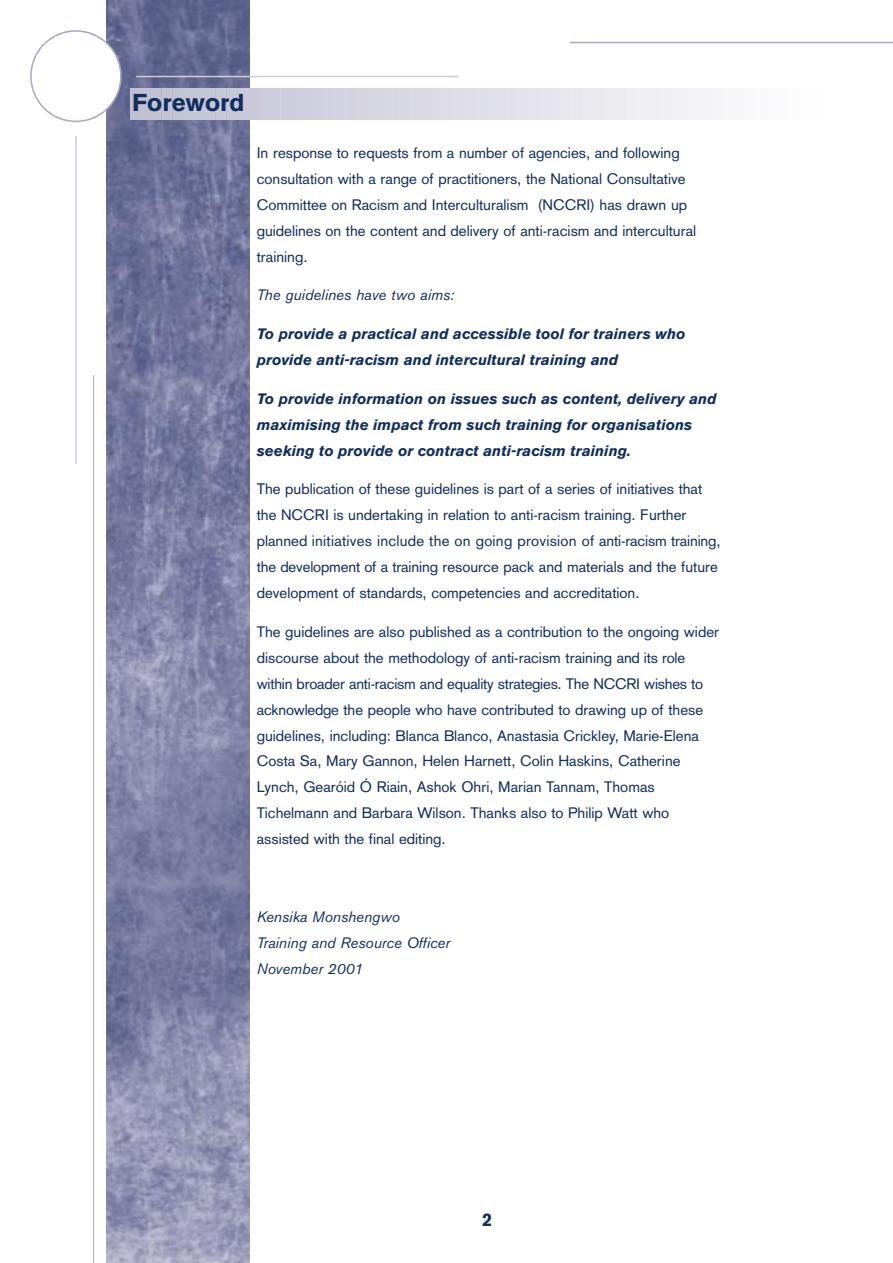
<style>
.page{position:relative;width:893px;height:1263px;background:#fff}
.page>*{position:absolute;margin:0;border:0;box-sizing:border-box;transform-origin:0 0}
.t1{font:900 24px "Akzidenz Grotesk";color:#122e5f}
.t2{font:900 18px "Akzidenz Grotesk";color:#122e5f}
.t3{font:15px/26px "Akzidenz Grotesk";color:#122e5f}
.t4{font:italic 700 15px/26px "Akzidenz Grotesk BE";color:#122e5f}
.t5{font:italic 15px/26px "Akzidenz Grotesk BE";color:#122e5f}
</style>
<div class="page">
<img style="left:106px;top:0;width:143px;height:1263px">
<hr style="left:133px;top:88px;width:3px;height:31px;background:#c1c0d3">
<hr style="left:144px;top:88px;width:2px;height:31px;background:#c2c1d4">
<hr style="left:155px;top:88px;width:2px;height:31px;background:#c2c2d5">
<hr style="left:166px;top:88px;width:2px;height:31px;background:#c4c3d5">
<hr style="left:176px;top:88px;width:3px;height:31px;background:#c5c4d6">
<hr style="left:187px;top:88px;width:3px;height:31px;background:#c5c5d7">
<hr style="left:198px;top:88px;width:3px;height:31px;background:#c7c6d7">
<hr style="left:209px;top:88px;width:2px;height:31px;background:#c7c6d7">
<hr style="left:220px;top:88px;width:2px;height:31px;background:#c8c8d8">
<hr style="left:231px;top:88px;width:2px;height:31px;background:#c8c8d8">
<hr style="left:241px;top:88px;width:3px;height:31px;background:#cac8da">
<hr style="left:252px;top:88px;width:3px;height:31px;background:#cbcadb">
<hr style="left:263px;top:88px;width:2px;height:31px;background:#ccccdc">
<hr style="left:274px;top:88px;width:2px;height:31px;background:#cdccdc">
<hr style="left:285px;top:88px;width:2px;height:31px;background:#cecddd">
<hr style="left:295px;top:88px;width:3px;height:31px;background:#cfcede">
<hr style="left:306px;top:88px;width:3px;height:31px;background:#d0cfde">
<hr style="left:317px;top:88px;width:2px;height:31px;background:#d1d0df">
<hr style="left:328px;top:88px;width:2px;height:31px;background:#d2d1df">
<hr style="left:339px;top:88px;width:2px;height:31px;background:#d3d2e0">
<hr style="left:349px;top:88px;width:3px;height:31px;background:#d4d2e0">
<hr style="left:360px;top:88px;width:3px;height:31px;background:#d5d4e0">
<hr style="left:371px;top:88px;width:2px;height:31px;background:#d6d5e2">
<hr style="left:382px;top:88px;width:2px;height:31px;background:#d7d6e3">
<hr style="left:393px;top:88px;width:2px;height:31px;background:#d7d7e3">
<hr style="left:403px;top:88px;width:3px;height:31px;background:#d8d7e4">
<hr style="left:414px;top:88px;width:3px;height:31px;background:#dad8e5">
<hr style="left:425px;top:88px;width:2px;height:31px;background:#dbd8e5">
<hr style="left:436px;top:88px;width:2px;height:31px;background:#dcdae6">
<hr style="left:447px;top:88px;width:2px;height:31px;background:#dddbe6">
<hr style="left:457px;top:88px;width:3px;height:31px;background:#dedde7">
<hr style="left:468px;top:88px;width:3px;height:31px;background:#dfdde8">
<hr style="left:479px;top:88px;width:3px;height:31px;background:#e0dee8">
<hr style="left:490px;top:88px;width:2px;height:31px;background:#e0e0ea">
<hr style="left:501px;top:88px;width:2px;height:31px;background:#e2e0ea">
<hr style="left:512px;top:88px;width:2px;height:31px;background:#e3e0eb">
<hr style="left:522px;top:88px;width:3px;height:31px;background:#e4e2eb">
<hr style="left:533px;top:88px;width:3px;height:31px;background:#e5e4ec">
<hr style="left:544px;top:88px;width:2px;height:31px;background:#e6e4ec">
<hr style="left:555px;top:88px;width:2px;height:31px;background:#e7e5ed">
<hr style="left:566px;top:88px;width:2px;height:31px;background:#e8e7ee">
<hr style="left:576px;top:88px;width:3px;height:31px;background:#e9e8ee">
<hr style="left:587px;top:88px;width:3px;height:31px;background:#eae9ef">
<hr style="left:598px;top:88px;width:2px;height:31px;background:#ebeaef">
<hr style="left:609px;top:88px;width:2px;height:31px;background:#ecebf0">
<hr style="left:620px;top:88px;width:2px;height:31px;background:#edebf1">
<hr style="left:630px;top:88px;width:3px;height:31px;background:#eeedf2">
<hr style="left:641px;top:88px;width:3px;height:31px;background:#eeeef3">
<hr style="left:652px;top:88px;width:2px;height:31px;background:#efeef3">
<hr style="left:663px;top:88px;width:2px;height:31px;background:#f0eff4">
<hr style="left:674px;top:88px;width:2px;height:31px;background:#f1f0f6">
<hr style="left:684px;top:88px;width:3px;height:31px;background:#f2f1f6">
<hr style="left:695px;top:88px;width:3px;height:31px;background:#f3f2f6">
<hr style="left:706px;top:88px;width:2px;height:31px;background:#f4f3f7">
<hr style="left:717px;top:88px;width:2px;height:31px;background:#f6f4f7">
<hr style="left:728px;top:88px;width:2px;height:31px;background:#f6f6f8">
<hr style="left:738px;top:88px;width:3px;height:31px;background:#f7f7f9">
<hr style="left:749px;top:88px;width:3px;height:31px;background:#f8f7fa">
<hr style="left:760px;top:88px;width:3px;height:31px;background:#f9f9fb">
<hr style="left:771px;top:88px;width:2px;height:31px;background:#faf9fb">
<hr style="left:782px;top:88px;width:2px;height:31px;background:#fbfbfc">
<hr style="left:93px;top:375px;width:1px;height:888px;background:#a9a9c3">
<hr style="left:570px;top:42px;width:322px;height:1px;background:#a9a9c3">
<svg style="left:30px;top:26px;width:96px;height:101px"></svg>
<hr style="left:75px;top:136px;width:2px;height:328px;background:#cdccdc">
<hr style="left:136px;top:76px;width:322px;height:1px;background:#cdccdc">
<h1 class="t1" style="left:132px;top:94px;width:114px">Foreword</h1>
<p class="t3" style="left:257px;top:141px;width:441px">In response to requests from a number of agencies, and following consultation with a range of practitioners, the National Consultative Committee on Racism and Interculturalism (NCCRI) has drawn up guidelines on the content and delivery of anti-racism and intercultural training.</p>
<p class="t5" style="left:257px;top:284px;width:199px">The guidelines have two aims:</p>
<p class="t4" style="left:257px;top:322px;width:430px">To provide a practical and accessible tool for trainers who provide anti-racism and intercultural training and</p>
<p class="t4" style="left:257px;top:387px;width:461px">To provide information on issues such as content, delivery and maximising the impact from such training for organisations seeking to provide or contract anti-racism training.</p>
<p class="t3" style="left:257px;top:478px;width:465px">The publication of these guidelines is part of a series of initiatives that the NCCRI is undertaking in relation to anti-racism training. Further planned initiatives include the on going provision of anti-racism training, the development of a training resource pack and materials and the future development of standards, competencies and accreditation.</p>
<p class="t3" style="left:257px;top:620px;width:464px">The guidelines are also published as a contribution to the ongoing wider discourse about the methodology of anti-racism training and its role within broader anti-racism and equality strategies. The NCCRI wishes to acknowledge the people who have contributed to drawing up of these guidelines, including: Blanca Blanco, Anastasia Crickley, Marie-Elena Costa Sa, Mary Gannon, Helen Harnett, Colin Haskins, Catherine Lynch, Gearóid Ó Riain, Ashok Ohri, Marian Tannam, Thomas Tichelmann and Barbara Wilson. Thanks also to Philip Watt who assisted with the final editing.</p>
<p class="t5" style="left:257px;top:905px;width:195px">Kensika Monshengwo<br>Training and Resource Officer<br>November 2001</p>
<p class="t2" style="left:482px;top:1213px;width:12px">2</p>
</div>
